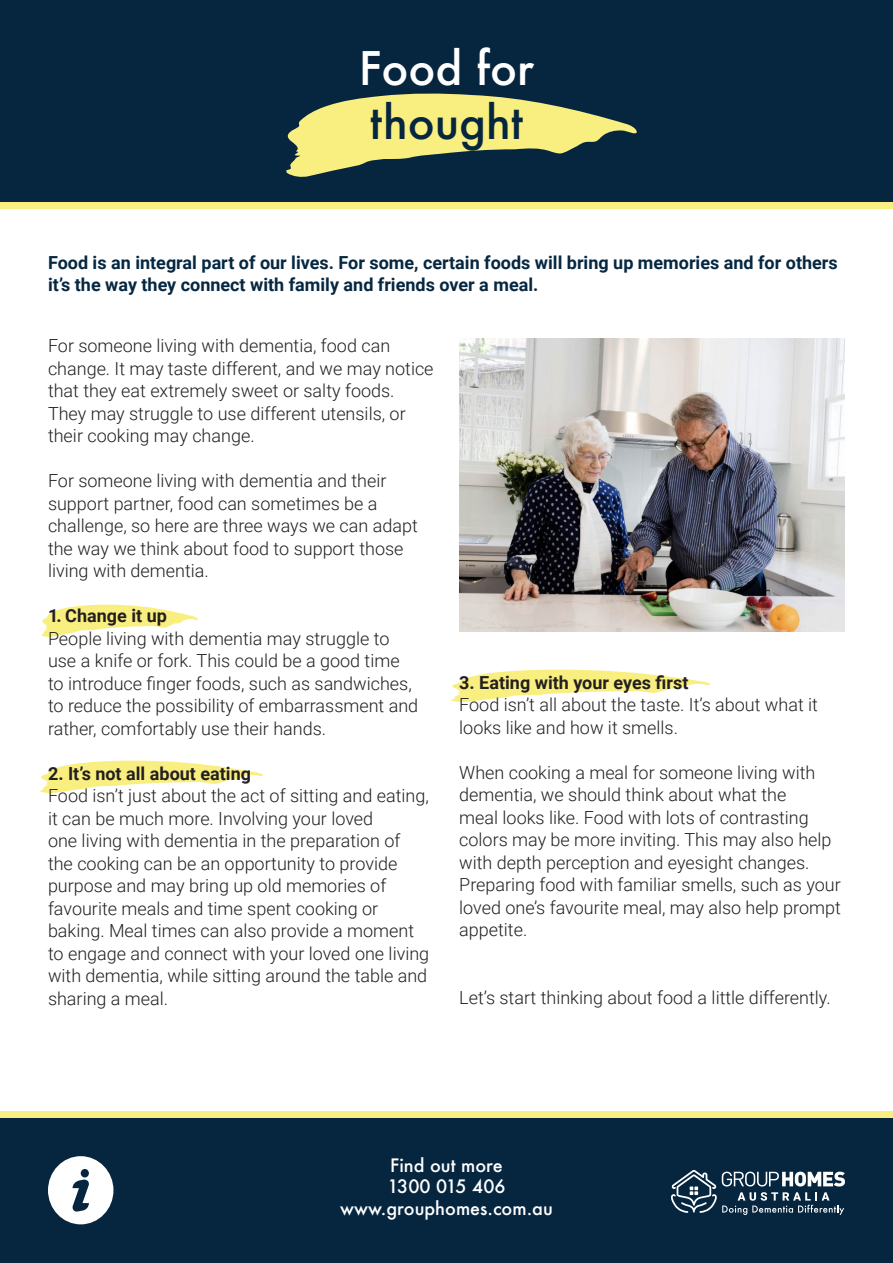
<style>
.page{position:relative;width:893px;height:1263px;background:#fff}
.page>*{position:absolute;margin:0;border:0;box-sizing:border-box;transform-origin:0 0}
.t1{font:500 45px "Futura";color:#fff}
.t2{font:500 45px "Futura";color:#062640}
.t3{font:300 18px/22.5px "Roboto";color:#231f20}
.Sub_headings{font:700 18px/21.6px "Roboto";color:#052741}
.t4{font:700 18px "Roboto";color:#231f20}
.t5{font:500 18px "Futura";color:#fff}
</style>
<div class="page">
<svg style="left:41px;top:604px;width:157px;height:33px"></svg>
<svg style="left:40px;top:760px;width:223px;height:33px"></svg>
<svg style="left:451px;top:669px;width:259px;height:33px"></svg>
<div style="left:0;top:0;width:893px;height:202px;background:#062640"></div>
<div style="left:0;top:1117px;width:893px;height:146px;background:#062640"></div>
<div style="left:0;top:202px;width:893px;height:6px;background:#f9ef80"></div>
<div style="left:0;top:1111px;width:893px;height:6px;background:#f9ef80"></div>
<svg style="left:286px;top:93px;width:351px;height:84px"></svg>
<svg style="left:671px;top:1170px;width:174px;height:45px"></svg>
<svg style="left:48px;top:1156px;width:65px;height:68px"></svg>
<img style="left:459px;top:339px;width:386px;height:292px">
<p class="t1" style="left:359px;top:38px;width:177px">Food for</p>
<p class="t2" style="left:370px;top:92px;width:155px">thought</p>
<p class="Sub_headings" style="left:48px;top:252px;width:791px">Food is an integral part of our lives. For some, certain foods will bring up memories and for others it’s the way they connect with family and friends over a meal.</p>
<p class="t3" style="left:48px;top:334px;width:387px">For someone living with dementia, food can change. It may taste different, and we may notice that they eat extremely sweet or salty foods.<br>They may struggle to use different utensils, or their cooking may change.</p>
<p class="t3" style="left:48px;top:469px;width:371px">For someone living with dementia and their support partner, food can sometimes be a challenge, so here are three ways we can adapt the way we think about food to support those living with dementia.</p>
<p class="t4" style="left:48px;top:603px;width:120px">1. Change it up</p>
<p class="t3" style="left:48px;top:626px;width:372px">People living with dementia may struggle to use a knife or fork. This could be a good time to introduce finger foods, such as sandwiches, to reduce the possibility of embarrassment and rather, comfortably use their hands.</p>
<p class="t4" style="left:48px;top:761px;width:205px">2. It’s not all about eating</p>
<p class="t3" style="left:48px;top:784px;width:383px">Food isn’t just about the act of sitting and eating, it can be much more. Involving your loved<br>one living with dementia in the preparation of the cooking can be an opportunity to provide purpose and may bring up old memories of favourite meals and time spent cooking or baking. Meal times can also provide a moment to engage and connect with your loved one living with dementia, while sitting around the table and sharing a meal.</p>
<p class="t4" style="left:459px;top:669px;width:231px">3. Eating with your eyes first</p>
<p class="t3" style="left:459px;top:693px;width:360px">Food isn’t all about the taste. It’s about what it</p>
<p class="t3" style="left:459px;top:715px;width:220px">looks like and how it smells.</p>
<p class="t3" style="left:459px;top:760px;width:383px">When cooking a meal for someone living with dementia, we should think about what the<br>meal looks like. Food with lots of contrasting colors may be more inviting. This may also help with depth perception and eyesight changes.<br>Preparing food with familiar smells, such as your loved one’s favourite meal, may also help prompt appetite.</p>
<p class="t3" style="left:459px;top:985px;width:373px">Let’s start thinking about food a little differently.</p>
<p class="t5" style="left:390px;top:1153px;width:114px">Find out more</p>
<p class="t5" style="left:387px;top:1174px;width:120px">1300 015 406</p>
<p class="t5" style="left:340px;top:1196px;width:214px">www.grouphomes.com.au</p>
</div>
